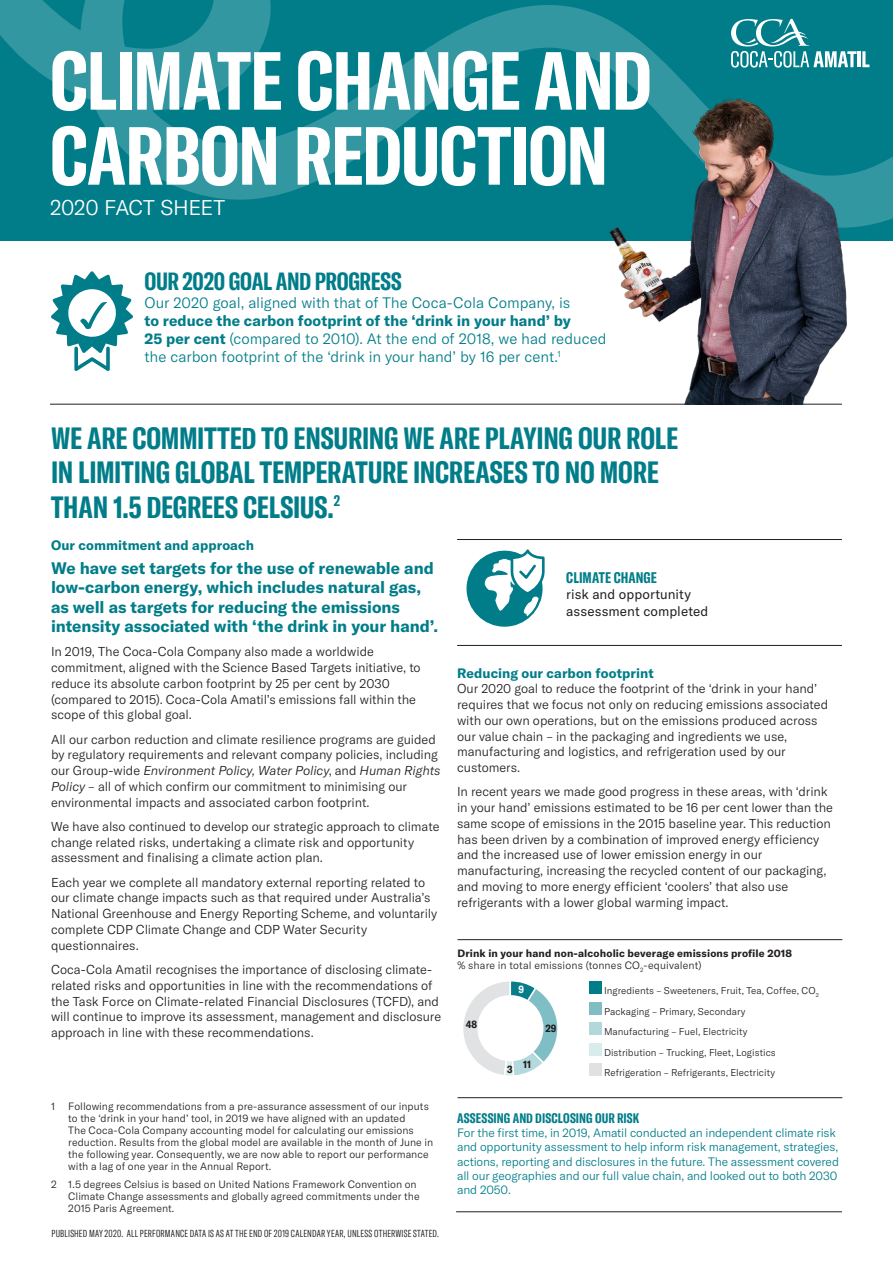
<style>
.page{position:relative;width:893px;height:1263px;background:#fff}
.page>*{position:absolute;margin:0;border:0;box-sizing:border-box;transform-origin:0 0}
.t1{font:700 extra-condensed 81px/75px "GT America";letter-spacing:-.015em;color:#fff}
.t2{font:700 extra-condensed 30px/34.5px "GT America";letter-spacing:-.005em;color:#007d89}
.t3{font:700 extra-condensed 24.3px "GT America";letter-spacing:-.01em;color:#007d89}
.t4{font:300 21px "GT America";letter-spacing:-.01em;color:#fff}
.Intro_para{font:700 16.5px/19.5px "GT America";letter-spacing:-.005em;color:#007d89}
.t5{font:300 15px/18px "GT America";letter-spacing:-.005em;color:#007d89}
.t6{font:700 extra-condensed 15px "GT America";color:#007d89}
.Subhead_1{font:700 13.5px "GT America";letter-spacing:.005em;color:#007d89}
.t7{font:13.5px/16.5px "GT America";letter-spacing:.005em;color:#231f20}
.Case_study__sml__h{font:700 extra-condensed 13.5px "GT America";letter-spacing:.01em;color:#007d89}
.Body{font:300 12.75px/15.8px "GT America";letter-spacing:-.005em;color:#231f20}
.Case_study__sml__b{font:300 12px/14.2px "GT America";letter-spacing:-.015em;color:#007d89}
.Chart_key{font:300 10.5px/12px "GT America";color:#231f20}
.Chart_heading{font:700 10.5px "GT America";letter-spacing:.015em;color:#231f20}
.t8{font:700 condensed 10.5px "GT America";color:#211d1e}
.t9{font:700 condensed 10.5px "GT America";color:#fff}
.t10{font:300 extra-condensed 10.05px "GT America";letter-spacing:.025em;color:#231f20}
.Body-2{font:300 9.75px "GT America";letter-spacing:.005em;color:#231f20}
.s1{font-weight:700}
.s2{font-style:italic}
</style>
<div class="page">
<div style="left:0;top:0;width:893px;height:240px;background:#007d89"></div>
<svg style="left:0;top:0;width:893px;height:200px"></svg>
<hr style="left:50px;top:404px;width:792px;height:1px;background:#231f20">
<svg style="left:51px;top:271px;width:82px;height:100px"></svg>
<hr style="left:457px;top:645px;width:385px;height:1px;background:#231f20">
<hr style="left:456px;top:1211px;width:386px;height:1px;background:#231f20">
<hr style="left:457px;top:1097px;width:385px;height:1px;background:#231f20">
<hr style="left:457px;top:939px;width:385px;height:1px;background:#231f20">
<svg style="left:463px;top:981px;width:95px;height:95px"></svg>
<div style="left:478px;top:996px;width:64px;height:64px;background:#fff;border-radius:50%"></div>
<div style="left:477px;top:995px;width:66px;height:66px;border:2px solid #fff;border-radius:50%"></div>
<div style="left:589px;top:981px;width:13px;height:13px;background:#007d89"></div>
<div style="left:589px;top:1002px;width:13px;height:12px;background:#80bec4"></div>
<div style="left:589px;top:1022px;width:13px;height:13px;background:#b3d8dc"></div>
<div style="left:589px;top:1043px;width:13px;height:12px;background:#d9eced"></div>
<div style="left:589px;top:1063px;width:13px;height:13px;background:#e0e1e3"></div>
<hr style="left:457px;top:539px;width:385px;height:1px;background:#231f20">
<div style="left:468px;top:552px;width:73px;height:74px;background:#007d89;border-radius:50%"></div>
<div style="left:466px;top:551px;width:77px;height:76px;border:2px solid #007d89;border-radius:50%"></div>
<svg style="left:482px;top:551px;width:63px;height:65px"></svg>
<img style="left:584px;top:84px;width:309px;height:320px">
<p class="t1" style="left:50px;top:43px;width:603px">CLIMATE CHANGE AND<br>CARBON REDUCTION</p>
<p class="t4" style="left:50px;top:195px;width:177px">2020 FACT SHEET</p>
<p class="t3" style="left:145px;top:267px;width:258px">OUR 2020 GOAL AND PROGRESS</p>
<p class="t5" style="left:145px;top:294px;width:464px">Our 2020 goal, aligned with that of The Coca-Cola Company, is<br><span class="s1">to reduce the carbon footprint of the ‘drink in your hand’ by<br>25 per cent</span> (compared to 2010). At the end of 2018, we had reduced the carbon footprint of the ‘drink in your hand’ by 16 per cent.<sup>1</sup></p>
<p class="t2" style="left:51px;top:421px;width:628px">WE ARE COMMITTED TO ENSURING WE ARE PLAYING OUR ROLE<br>IN LIMITING GLOBAL TEMPERATURE INCREASES TO NO MORE<br>THAN 1.5 DEGREES CELSIUS.<sup>2</sup></p>
<p class="Subhead_1" style="left:51px;top:537px;width:204px">Our commitment and approach</p>
<p class="Intro_para" style="left:51px;top:558px;width:389px">We have set targets for the use of renewable and low-carbon energy, which includes natural gas, as well as targets for reducing the emissions intensity associated with ‘the drink in your hand’.</p>
<p class="Body" style="left:51px;top:644px;width:371px">In 2019, The Coca-Cola Company also made a worldwide commitment, aligned with the Science Based Targets initiative, to reduce its absolute carbon footprint by 25 per cent by 2030 (compared to 2015). Coca-Cola Amatil’s emissions fall within the scope of this global goal.</p>
<p class="Body" style="left:51px;top:731px;width:391px">All our carbon reduction and climate resilience programs are guided by regulatory requirements and relevant company policies, including our Group-wide <span class="s2">Environment Policy, Water Policy</span>, and <span class="s2">Human Rights Policy</span> – all of which confirm our commitment to minimising our environmental impacts and associated carbon footprint.</p>
<p class="Body" style="left:51px;top:819px;width:390px">We have also continued to develop our strategic approach to climate change related risks, undertaking a climate risk and opportunity assessment and finalising a climate action plan.</p>
<p class="Body" style="left:51px;top:874px;width:388px">Each year we complete all mandatory external reporting related to our climate change impacts such as that required under Australia’s National Greenhouse and Energy Reporting Scheme, and voluntarily complete CDP Climate Change and CDP Water Security questionnaires.</p>
<p class="Body" style="left:51px;top:962px;width:392px">Coca-Cola Amatil recognises the importance of disclosing climate&shy;related risks and opportunities in line with the recommendations of the Task Force on Climate-related Financial Disclosures (TCFD), and will continue to improve its assessment, management and disclosure approach in line with these recommendations.</p>
<p class="Chart_key" style="left:68px;top:1100px;width:366px;text-indent:-17px">1 Following recommendations from a pre-assurance assessment of our inputs to the ‘drink in your hand’ tool, in 2019 we have aligned with an updated<br>The Coca-Cola Company accounting model for calculating our emissions reduction. Results from the global model are available in the month of June in the following year. Consequently, we are now able to report our performance with a lag of one year in the Annual Report.</p>
<p class="Chart_key" style="left:68px;top:1178px;width:353px;text-indent:-17px">2 1.5 degrees Celsius is based on United Nations Framework Convention on<br>Climate Change assessments and globally agreed commitments under the<br>2015 Paris Agreement.</p>
<p class="t10" style="left:52px;top:1228px;width:389px">PUBLISHED MAY 2020. ALL PERFORMANCE DATA IS AS AT THE END OF 2019 CALENDAR YEAR, UNLESS OTHERWISE STATED.</p>
<p class="t6" style="left:566px;top:568px;width:92px">CLIMATE CHANGE</p>
<p class="t7" style="left:566px;top:586px;width:144px">risk and opportunity assessment completed</p>
<p class="Subhead_1" style="left:457px;top:664px;width:198px">Reducing our carbon footprint</p>
<p class="Body" style="left:457px;top:681px;width:373px">Our 2020 goal to reduce the footprint of the ‘drink in your hand’ requires that we focus not only on reducing emissions associated with our own operations, but on the emissions produced across our value chain – in the packaging and ingredients we use, manufacturing and logistics, and refrigeration used by our customers.</p>
<p class="Body" style="left:457px;top:784px;width:377px">In recent years we made good progress in these areas, with ‘drink in your hand’ emissions estimated to be 16 per cent lower than the same scope of emissions in the 2015 baseline year. This reduction has been driven by a combination of improved energy efficiency and the increased use of lower emission energy in our manufacturing, increasing the recycled content of our packaging, and moving to more energy efficient ‘coolers’ that also use refrigerants with a lower global warming impact.</p>
<p class="Chart_heading" style="left:457px;top:946px;width:336px">Drink in your hand non-alcoholic beverage emissions profile 2018</p>
<p class="Chart_key" style="left:457px;top:959px;width:246px">% share in total emissions (tonnes CO<sub>2</sub>-equivalent)</p>
<p class="t9" style="left:518px;top:983px;width:7px">9</p>
<p class="t8" style="left:545px;top:1022px;width:12px">29</p>
<p class="t8" style="left:523px;top:1058px;width:10px">11</p>
<p class="t8" style="left:507px;top:1063px;width:7px">3</p>
<p class="Body-2" style="left:604px;top:985px;width:216px">Ingredients – Sweeteners, Fruit, Tea, Coffee, CO<sub>2</sub></p>
<p class="Body-2" style="left:604px;top:1005px;width:143px">Packaging – Primary, Secondary</p>
<p class="Body-2" style="left:604px;top:1026px;width:145px">Manufacturing – Fuel, Electricity</p>
<p class="Body-2" style="left:604px;top:1046px;width:173px">Distribution – Trucking, Fleet, Logistics</p>
<p class="Body-2" style="left:604px;top:1067px;width:173px">Refrigeration – Refrigerants, Electricity</p>
<p class="t8" style="left:466px;top:1018px;width:13px">48</p>
<p class="Case_study__sml__h" style="left:457px;top:1110px;width:184px">ASSESSING AND DISCLOSING OUR RISK</p>
<p class="Case_study__sml__b" style="left:457px;top:1126px;width:383px">For the first time, in 2019, Amatil conducted an independent climate risk and opportunity assessment to help inform risk management, strategies, actions, reporting and disclosures in the future. The assessment covered all our geographies and our full value chain, and looked out to both 2030 and 2050.</p>
</div>
